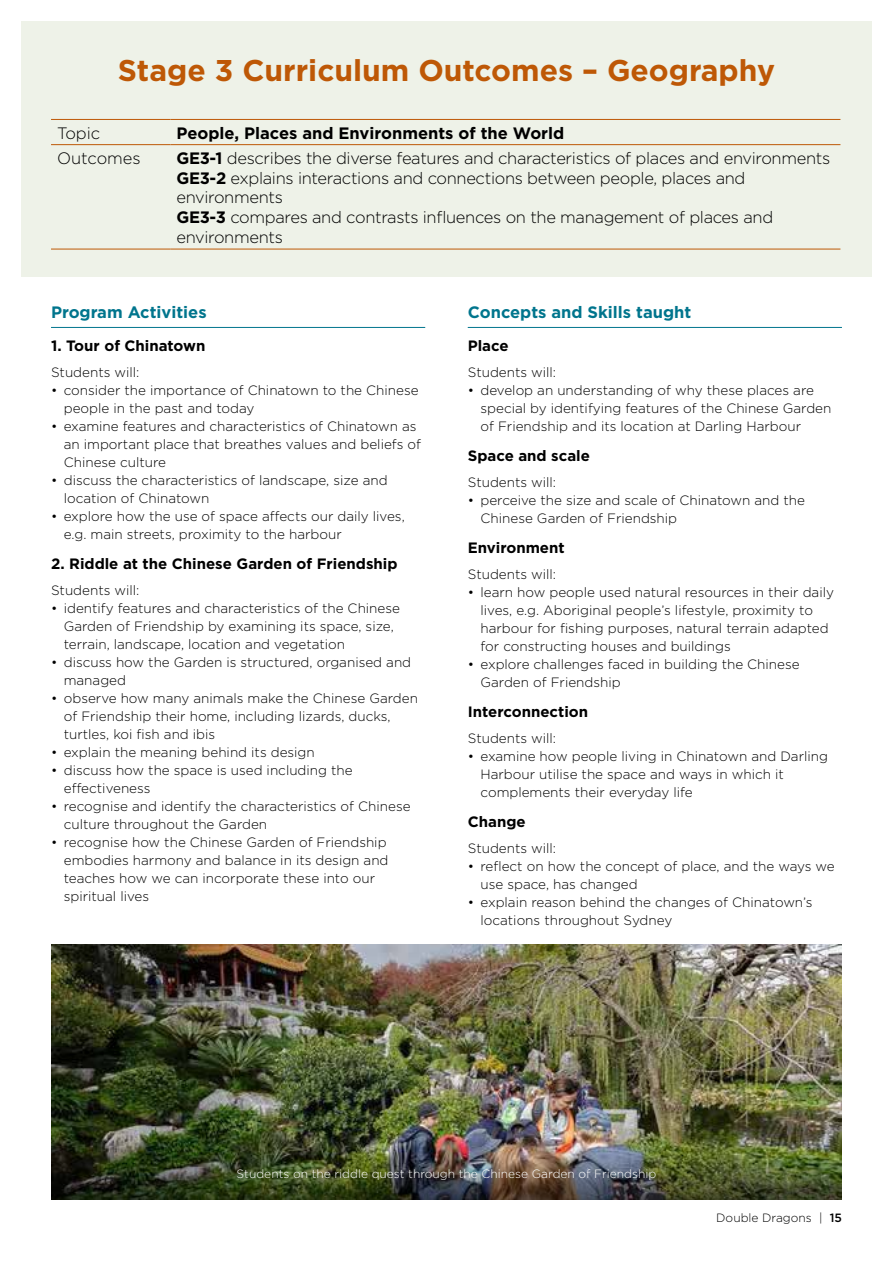
<style>
.page{position:relative;width:893px;height:1263px;background:#fff}
.page>*{position:absolute;margin:0;border:0;box-sizing:border-box;transform-origin:0 0}
.t1{font:700 30px "Gotham";color:#be5806}
.t2{font:300 16.5px/19.8px "Gotham";letter-spacing:-.02em;color:#000}
.t3{font:700 16.5px "Gotham";color:#00758d}
.t4{font:700 16.5px "Gotham";color:#000}
.t5{font:300 16.5px "Gotham";color:#000}
.t6{font:700 15px "Gotham";color:#000}
.t7{font:300 13.5px/18px "Gotham";color:#000}
.t8{font:300 12px "Gotham";color:#fff}
.t9{font:300 12px "Gotham";color:#000}
.s1{font-weight:700}
.s2{font-weight:500}
</style>
<div class="page">
<div style="left:21px;top:21px;width:851px;height:255px;background:#eef2e8"></div>
<hr style="left:51px;top:119px;width:119px;height:1px;background:#be5806">
<hr style="left:170px;top:119px;width:670px;height:1px;background:#be5806">
<hr style="left:51px;top:144px;width:119px;height:1px;background:#be5806">
<hr style="left:170px;top:144px;width:670px;height:1px;background:#be5806">
<hr style="left:51px;top:249px;width:119px;height:1px;background:#be5806">
<hr style="left:170px;top:249px;width:670px;height:1px;background:#be5806">
<hr style="left:51px;top:327px;width:374px;height:1px;background:#00758d">
<hr style="left:468px;top:327px;width:374px;height:1px;background:#00758d">
<img style="left:51px;top:944px;width:791px;height:204px">
<img style="left:51px;top:1148px;width:791px;height:51px">
<h1 class="t1" style="left:118px;top:50px;width:659px">Stage 3 Curriculum Outcomes – Geography</h1>
<p class="t2" style="left:57px;top:122px;width:45px">Topic</p>
<p class="t4" style="left:176px;top:122px;width:389px">People, Places and Environments of the World</p>
<p class="t5" style="left:57px;top:148px;width:85px">Outcomes</p>
<p class="t2" style="left:176px;top:148px;width:655px"><span class="s1">GE3-1</span> describes the diverse features and characteristics of places and environments <span class="s1">GE3-2</span> explains interactions and connections between people, places and environments<br><span class="s1">GE3-3</span> compares and contrasts influences on the management of places and environments</p>
<p class="t3" style="left:51px;top:301px;width:157px">Program Activities</p>
<p class="t3" style="left:468px;top:301px;width:225px">Concepts and Skills taught</p>
<p class="t6" style="left:51px;top:335px;width:156px">1. Tour of Chinatown</p>
<p class="t7" style="left:51px;top:363px;width:90px">Students will:</p>
<p class="t7" style="left:64px;top:381px;width:356px;text-indent:-13px">• consider the importance of Chinatown to the Chinese people in the past and today</p>
<p class="t7" style="left:64px;top:417px;width:359px;text-indent:-13px">• examine features and characteristics of Chinatown as an important place that breathes values and beliefs of<br>Chinese culture</p>
<p class="t7" style="left:64px;top:471px;width:325px;text-indent:-13px">• discuss the characteristics of landscape, size and location of Chinatown</p>
<p class="t7" style="left:64px;top:507px;width:342px;text-indent:-13px">• explore how the use of space affects our daily lives, e.g. main streets, proximity to the harbour</p>
<p class="t6" style="left:51px;top:553px;width:348px">2. Riddle at the Chinese Garden of Friendship</p>
<p class="t7" style="left:51px;top:581px;width:90px">Students will:</p>
<p class="t7" style="left:64px;top:599px;width:338px;text-indent:-13px">• identify features and characteristics of the Chinese<br>Garden of Friendship by examining its space, size, terrain, landscape, location and vegetation</p>
<p class="t7" style="left:64px;top:653px;width:349px;text-indent:-13px">• discuss how the Garden is structured, organised and managed</p>
<p class="t7" style="left:64px;top:689px;width:356px;text-indent:-13px">• observe how many animals make the Chinese Garden of Friendship their home, including lizards, ducks, turtles, koi fish and ibis</p>
<p class="t7" style="left:51px;top:743px;width:265px">• explain the meaning behind its design</p>
<p class="t7" style="left:64px;top:761px;width:290px;text-indent:-13px">• discuss how the space is used including the effectiveness</p>
<p class="t7" style="left:64px;top:797px;width:348px;text-indent:-13px">• recognise and identify the characteristics of Chinese culture throughout the Garden</p>
<p class="t7" style="left:64px;top:833px;width:326px;text-indent:-13px">• recognise how the Chinese Garden of Friendship embodies harmony and balance in its design and teaches how we can incorporate these into our spiritual lives</p>
<p class="t6" style="left:468px;top:335px;width:42px">Place</p>
<p class="t7" style="left:468px;top:363px;width:90px">Students will:</p>
<p class="t7" style="left:480px;top:381px;width:352px;text-indent:-13px">• develop an understanding of why these places are special by identifying features of the Chinese Garden of Friendship and its location at Darling Harbour</p>
<p class="t6" style="left:468px;top:445px;width:124px">Space and scale</p>
<p class="t7" style="left:468px;top:473px;width:90px">Students will:</p>
<p class="t7" style="left:480px;top:491px;width:326px;text-indent:-13px">• perceive the size and scale of Chinatown and the<br>Chinese Garden of Friendship</p>
<p class="t6" style="left:468px;top:537px;width:98px">Environment</p>
<p class="t7" style="left:468px;top:565px;width:90px">Students will:</p>
<p class="t7" style="left:480px;top:583px;width:355px;text-indent:-13px">• learn how people used natural resources in their daily lives, e.g. Aboriginal people’s lifestyle, proximity to harbour for fishing purposes, natural terrain adapted for constructing houses and buildings</p>
<p class="t7" style="left:480px;top:655px;width:321px;text-indent:-13px">• explore challenges faced in building the Chinese<br>Garden of Friendship</p>
<p class="t6" style="left:468px;top:701px;width:122px">Interconnection</p>
<p class="t7" style="left:468px;top:729px;width:90px">Students will:</p>
<p class="t7" style="left:480px;top:747px;width:349px;text-indent:-13px">• examine how people living in Chinatown and Darling<br>Harbour utilise the space and ways in which it complements their everyday life</p>
<p class="t6" style="left:468px;top:811px;width:59px">Change</p>
<p class="t7" style="left:468px;top:839px;width:90px">Students will:</p>
<p class="t7" style="left:480px;top:857px;width:356px;text-indent:-13px">• reflect on how the concept of place, and the ways we use space, has changed</p>
<p class="t7" style="left:480px;top:893px;width:334px;text-indent:-13px">• explain reason behind the changes of Chinatown’s locations throughout Sydney</p>
<p class="t8" style="left:237px;top:1166px;width:421px">Students on the riddle quest through the Chinese Garden of Friendship</p>
<p class="t9" style="left:716px;top:1210px;width:127px">Double Dragons | <span class="s2">15</span></p>
</div>
